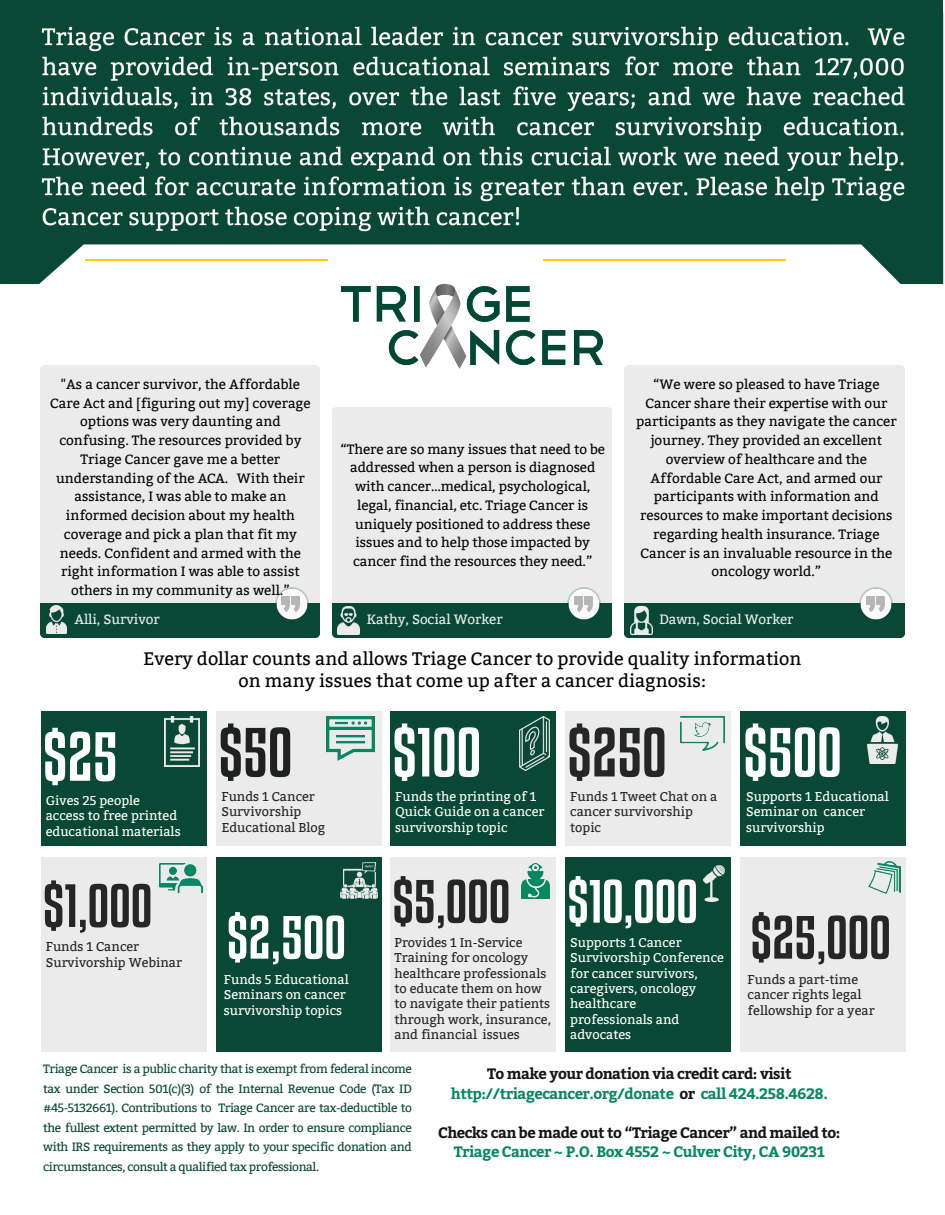
<style>
.page{position:relative;width:945px;height:1215px;background:#fff}
.page>*{position:absolute;margin:0;border:0;box-sizing:border-box;transform-origin:0 0}
.t1{font:61.5px "Kenyan Coffee Rg";color:#fff}
.t2{font:61.5px "Kenyan Coffee Rg";color:#252626}
.t3{font:61.5px "Kenyan Coffee Rg";color:#1f2020}
.t4{font:54px "Kenyan Coffee Rg";color:#252626}
.t5{font:54px "Kenyan Coffee Rg";color:#fff}
.t6{font:18px/21.6px "Bitter";color:#040503;text-align:center}
.t7{font:700 15px/19.5px "Bitter";letter-spacing:-.035em;color:#088761;text-align:center}
.t8{font:700 15px "Bitter";letter-spacing:-.035em;color:#161616}
.t9{font:13.5px/18.8px "Bitter";color:#040503;text-align:center}
.t10{font:13.5px "Bitter";letter-spacing:-.005em;color:#ebebec}
.t11{font:12.75px/15.3px "Bitter";color:#fff}
.t12{font:12.75px/15.3px "Bitter";color:#252626}
.t13{font:12px/19.5px "Bitter";letter-spacing:-.035em;color:#084834;text-align:justify}
.s1{color:#161616}
</style>
<div class="page">
<img style="left:0;top:0;width:944px;height:1052px">
<img style="left:86px;top:260px;width:241px;height:1px">
<img style="left:342px;top:284px;width:261px;height:84px">
<img style="left:544px;top:260px;width:242px;height:1px">
<div style="left:40px;top:365px;width:280px;height:238px;background:#ebebec"></div>
<div style="left:40px;top:603px;width:280px;height:34px;background:#084834"></div>
<img style="left:275px;top:587px;width:33px;height:33px">
<img style="left:282px;top:596px;width:18px;height:16px">
<img style="left:46px;top:606px;width:21px;height:28px">
<div style="left:625px;top:365px;width:279px;height:238px;background:#ebebec"></div>
<div style="left:625px;top:603px;width:279px;height:34px;background:#084834"></div>
<img style="left:860px;top:587px;width:33px;height:33px">
<img style="left:867px;top:596px;width:18px;height:16px">
<img style="left:631px;top:606px;width:21px;height:29px">
<div style="left:333px;top:408px;width:279px;height:195px;background:#ebebec"></div>
<div style="left:333px;top:603px;width:279px;height:34px;background:#084834"></div>
<img style="left:567px;top:587px;width:33px;height:33px">
<img style="left:574px;top:596px;width:18px;height:16px">
<img style="left:337px;top:606px;width:22px;height:28px">
<div style="left:42px;top:711px;width:165px;height:135px;background:#084834"></div>
<img style="left:165px;top:717px;width:35px;height:49px">
<div style="left:216px;top:711px;width:165px;height:135px;background:#ebebec"></div>
<img style="left:327px;top:717px;width:47px;height:44px">
<div style="left:391px;top:711px;width:165px;height:135px;background:#084834"></div>
<img style="left:519px;top:717px;width:31px;height:54px">
<div style="left:566px;top:711px;width:164px;height:135px;background:#ebebec"></div>
<img style="left:681px;top:717px;width:43px;height:33px">
<img style="left:694px;top:723px;width:17px;height:14px">
<div style="left:740px;top:711px;width:165px;height:135px;background:#084834"></div>
<img style="left:868px;top:717px;width:29px;height:47px">
<div style="left:42px;top:857px;width:165px;height:194px;background:#ebebec"></div>
<img style="left:159px;top:863px;width:44px;height:29px">
<div style="left:216px;top:857px;width:165px;height:194px;background:#084834"></div>
<img style="left:340px;top:863px;width:38px;height:36px">
<div style="left:391px;top:857px;width:165px;height:194px;background:#ebebec"></div>
<img style="left:521px;top:863px;width:29px;height:36px">
<div style="left:566px;top:857px;width:164px;height:194px;background:#084834"></div>
<img style="left:704px;top:865px;width:20px;height:37px">
<div style="left:740px;top:857px;width:165px;height:194px;background:#ebebec"></div>
<img style="left:868px;top:862px;width:32px;height:32px">
<p class="t9" style="left:50px;top:375px;width:262px">"As a cancer survivor, the Affordable Care Act and [figuring out my] coverage options was very daunting and confusing. The resources provided by Triage Cancer gave me a better understanding of the ACA. With their assistance, I was able to make an informed decision about my health coverage and pick a plan that fit my needs. Confident and armed with the right information I was able to assist others in my community as well.”</p>
<p class="t10" style="left:74px;top:612px;width:87px">Alli, Survivor</p>
<p class="t9" style="left:340px;top:440px;width:266px">“There are so many issues that need to be addressed when a person is diagnosed with cancer…medical, psychological, legal, financial, etc. Triage Cancer is uniquely positioned to address these issues and to help those impacted by cancer find the resources they need.”</p>
<p class="t10" style="left:367px;top:612px;width:137px">Kathy, Social Worker</p>
<p class="t9" style="left:636px;top:375px;width:262px">“We were so pleased to have Triage Cancer share their expertise with our participants as they navigate the cancer journey. They provided an excellent overview of healthcare and the Affordable Care Act, and armed our participants with information and resources to make important decisions regarding health insurance. Triage Cancer is an invaluable resource in the oncology world.”</p>
<p class="t10" style="left:659px;top:612px;width:136px">Dawn, Social Worker</p>
<h3 class="t6" style="left:143px;top:648px;width:660px">Every dollar counts and allows Triage Cancer to provide quality information on many issues that come up after a cancer diagnosis:</h3>
<h1 class="t1" style="left:43px;top:720px;width:76px">$25</h1>
<p class="t11" style="left:46px;top:793px;width:136px">Gives 25 people access to free printed educational materials</p>
<h2 class="t4" style="left:43px;top:873px;width:111px">$1,000</h2>
<p class="t12" style="left:46px;top:939px;width:138px">Funds 1 Cancer<br>Survivorship Webinar</p>
<h1 class="t3" style="left:218px;top:715px;width:75px">$50</h1>
<p class="t12" style="left:221px;top:789px;width:106px">Funds 1 Cancer<br>Survivorship<br>Educational Blog</p>
<h2 class="t5" style="left:227px;top:905px;width:121px">$2,500</h2>
<p class="t11" style="left:224px;top:972px;width:126px">Funds 5 Educational<br>Seminars on cancer survivorship topics</p>
<h1 class="t1" style="left:392px;top:715px;width:90px">$100</h1>
<p class="t11" style="left:395px;top:789px;width:151px">Funds the printing of 1<br>Quick Guide on a cancer survivorship topic</p>
<h2 class="t4" style="left:392px;top:869px;width:120px">$5,000</h2>
<p class="t12" style="left:395px;top:935px;width:158px">Provides 1 In-Service<br>Training for oncology healthcare professionals to educate them on how to navigate their patients through work, insurance, and financial issues</p>
<h1 class="t2" style="left:567px;top:715px;width:101px">$250</h1>
<p class="t12" style="left:570px;top:789px;width:149px">Funds 1 Tweet Chat on a cancer survivorship topic</p>
<h2 class="t5" style="left:567px;top:869px;width:132px">$10,000</h2>
<p class="t11" style="left:570px;top:935px;width:155px">Supports 1 Cancer<br>Survivorship Conference for cancer survivors, caregivers, oncology healthcare<br>professionals and advocates</p>
<h1 class="t1" style="left:743px;top:715px;width:100px">$500</h1>
<p class="t11" style="left:746px;top:789px;width:144px">Supports 1 Educational<br>Seminar on cancer survivorship</p>
<h2 class="t4" style="left:750px;top:905px;width:142px">$25,000</h2>
<p class="t12" style="left:748px;top:972px;width:128px">Funds a part-time cancer rights legal fellowship for a year</p>
<p class="t13" style="left:43px;top:1059px;width:370px">Triage Cancer is a public charity that is exempt from federal income tax under Section 501(c)(3) of the Internal Revenue Code (Tax ID #45-5132661). Contributions to Triage Cancer are tax-deductible to the fullest extent permitted by law. In order to ensure compliance with IRS requirements as they apply to your specific donation and circumstances, consult a qualified tax professional.</p>
<p class="t7" style="left:451px;top:1064px;width:378px"><span class="s1">To make your donation via credit card: visit </span>http://triagecancer.org/donate <span class="s1">or</span> call 424.258.4628.</p>
<p class="t8" style="left:438px;top:1123px;width:404px">Checks can be made out to “Triage Cancer” and mailed to:</p>
<p class="t7" style="left:454px;top:1142px;width:373px">Triage Cancer ~ P.O. Box 4552 ~ Culver City, CA 90231</p>
</div>
